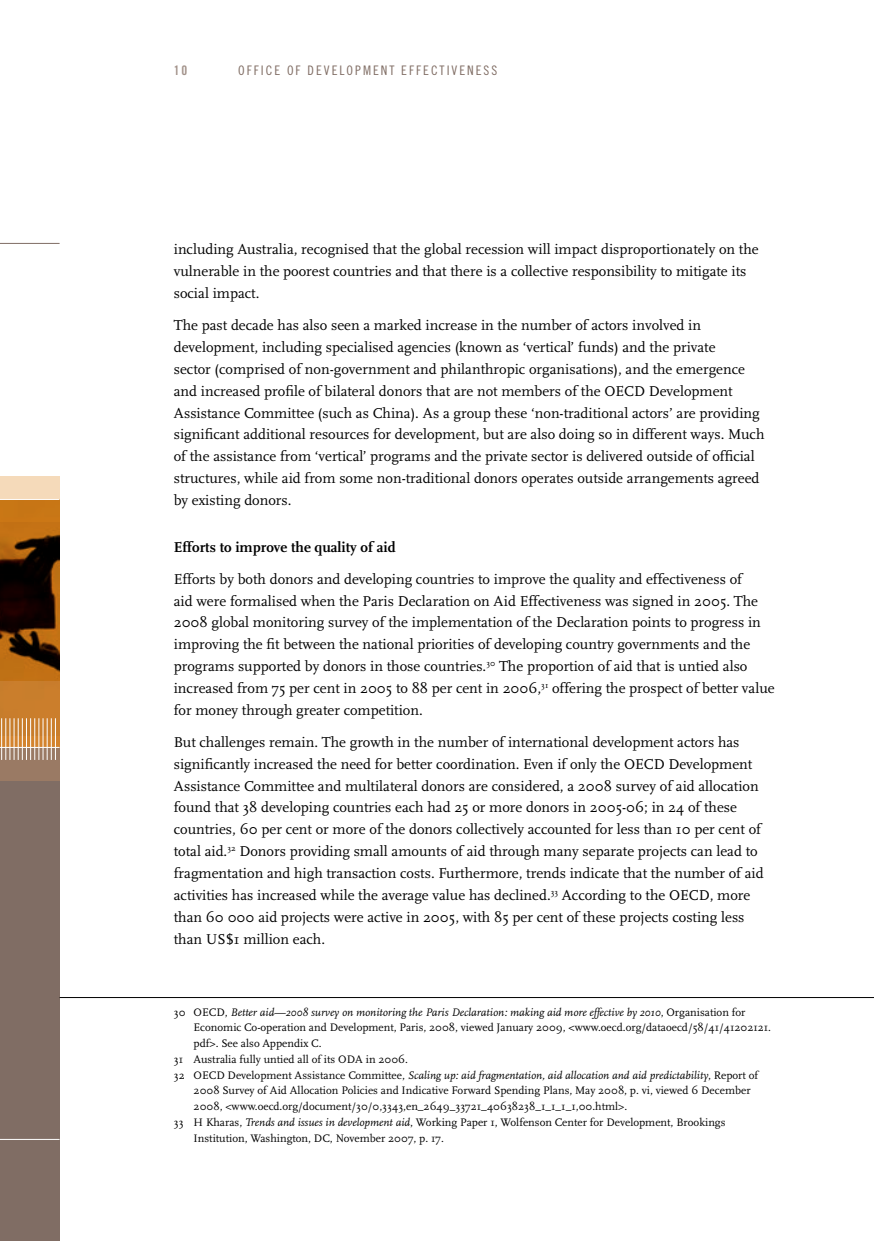
<style>
.page{position:relative;width:874px;height:1241px;background:#fff}
.page>*{position:absolute;margin:0;border:0;box-sizing:border-box;transform-origin:0 0}
.t1{font:14.88px/21.9px "Scala";color:#000}
.t2{font:700 14.88px "Scala";color:#000}
.t3{font:13.12px "Trade Gothic Cond Eighteen";letter-spacing:.15em;color:#806d64}
.t4{font:13.12px "Trade Gothic Bold Cond Twenty";color:#a3938b}
.t5{font:11.38px "Scala";color:#000}
.t6{font:italic 11.38px "Scala";color:#000}
.s1{font-style:normal}
.s2{font-style:italic}
</style>
<div class="page">
<hr style="left:0;top:243px;width:60px;height:1px;background:#806d64">
<div style="left:0;top:499px;width:60px;height:741px;background:#806d64"></div>
<img style="left:0;top:522px;width:60px;height:159px">
<svg style="left:0;top:681px;width:60px;height:99px;background:#bc8144"></svg>
<svg style="left:0;top:476px;width:60px;height:46px;background:#dfa969"></svg>
<hr style="left:0;top:1138px;width:60px;height:1px;background:#fff">
<hr style="left:1px;top:718px;width:1px;height:41px;background:#fff">
<hr style="left:5px;top:718px;width:1px;height:41px;background:#fff">
<hr style="left:10px;top:718px;width:1px;height:41px;background:#fff">
<hr style="left:14px;top:718px;width:1px;height:41px;background:#fff">
<hr style="left:18px;top:718px;width:1px;height:41px;background:#fff">
<hr style="left:22px;top:718px;width:1px;height:41px;background:#fff">
<hr style="left:26px;top:718px;width:1px;height:41px;background:#fff">
<hr style="left:30px;top:718px;width:1px;height:41px;background:#fff">
<hr style="left:34px;top:718px;width:1px;height:41px;background:#fff">
<hr style="left:39px;top:718px;width:1px;height:41px;background:#fff">
<hr style="left:43px;top:718px;width:1px;height:41px;background:#fff">
<hr style="left:47px;top:718px;width:1px;height:41px;background:#fff">
<hr style="left:51px;top:718px;width:1px;height:41px;background:#fff">
<hr style="left:55px;top:718px;width:1px;height:41px;background:#fff">
<hr style="left:0;top:747px;width:60px;height:1px;background:#fff">
<hr style="left:0;top:499px;width:60px;height:1px;background:#fff">
<hr style="left:60px;top:997px;width:813px;height:1px;background:#000">
<p class="t4" style="left:174px;top:62px;width:15px">10</p>
<p class="t3" style="left:238px;top:62px;width:260px">OFFICE OF D EVELOPMENT EFFECTIVENESS</p>
<p class="t1" style="left:174px;top:239px;width:586px">including Australia, recognised that the global recession will impact disproportionately on the vulnerable in the poorest countries and that there is a collective responsibility to mitigate its social impact.</p>
<p class="t1" style="left:174px;top:314px;width:592px">The past decade has also seen a marked increase in the number of actors involved in development, including specialised agencies (known as ‘vertical’ funds) and the private<br>sector (comprised of non-government and philanthropic organisations), and the emergence and increased profile of bilateral donors that are not members of the OECD Development Assistance Committee (such as China). As a group these ‘non-traditional actors’ are providing significant additional resources for development, but are also doing so in different ways. Much of the assistance from ‘vertical’ programs and the private sector is delivered outside of official structures, while aid from some non-traditional donors operates outside arrangements agreed by existing donors.</p>
<p class="t2" style="left:174px;top:538px;width:223px">Efforts to improve the quality of aid</p>
<p class="t1" style="left:174px;top:568px;width:602px">Efforts by both donors and developing countries to improve the quality and effectiveness of<br>aid were formalised when the Paris Declaration on Aid Effectiveness was signed in 2005. The 2008 global monitoring survey of the implementation of the Declaration points to progress in improving the fit between the national priorities of developing country governments and the programs supported by donors in those countries.<sup>30</sup> The proportion of aid that is untied also increased from 75 per cent in 2005 to 88 per cent in 2006,<sup>31</sup> offering the prospect of better value for money through greater competition.</p>
<p class="t1" style="left:174px;top:731px;width:591px">But challenges remain. The growth in the number of international development actors has significantly increased the need for better coordination. Even if only the OECD Development Assistance Committee and multilateral donors are considered, a 2008 survey of aid allocation found that 38 developing countries each had 25 or more donors in 2005-06; in 24 of these countries, 60 per cent or more of the donors collectively accounted for less than 10 per cent of total aid.<sup>32</sup> Donors providing small amounts of aid through many separate projects can lead to fragmentation and high transaction costs. Furthermore, trends indicate that the number of aid activities has increased while the average value has declined.<sup>33</sup> According to the OECD, more than 60 000 aid projects were active in 2005, with 85 per cent of these projects costing less than US$1 million each.</p>
<p class="t6" style="left:174px;top:1005px;width:573px"><span class="s1">30 OECD,</span> Better aid—2008 survey on monitoring the Paris Declaration: making aid more effective by 2010<span class="s1">, Organisation for</span></p>
<p class="t5" style="left:193px;top:1021px;width:578px">Economic Co‑operation and Development, Paris, 2008, viewed January 2009, &lt;www.oecd.org/dataoecd/58/41/41202121.</p>
<p class="t5" style="left:193px;top:1037px;width:129px">pdf&gt;. See also Appendix C.</p>
<p class="t5" style="left:174px;top:1052px;width:235px">31 Australia fully untied all of its ODA in 2006.</p>
<p class="t6" style="left:174px;top:1068px;width:585px"><span class="s1">32 OECD Development Assistance Committee,</span> Scaling up: aid fragmentation, aid allocation and aid predictability<span class="s1">, Report of</span></p>
<p class="t5" style="left:193px;top:1084px;width:558px">2008 Survey of Aid Allocation Policies and Indicative Forward Spending Plans, May 2008, p. vi, viewed 6 December</p>
<p class="t5" style="left:193px;top:1100px;width:435px">2008, &lt;www.oecd.org/document/30/0,3343,en_2649_33721_40638238_1_1_1_1,00.html&gt;.</p>
<p class="t5" style="left:174px;top:1115px;width:553px">33 H Kharas, <span class="s2">Trends and issues in development aid</span>, Working Paper 1, Wolfenson Center for Development, Brookings</p>
<p class="t5" style="left:193px;top:1131px;width:251px">Institution, Washington, DC, November 2007, p. 17.</p>
</div>
